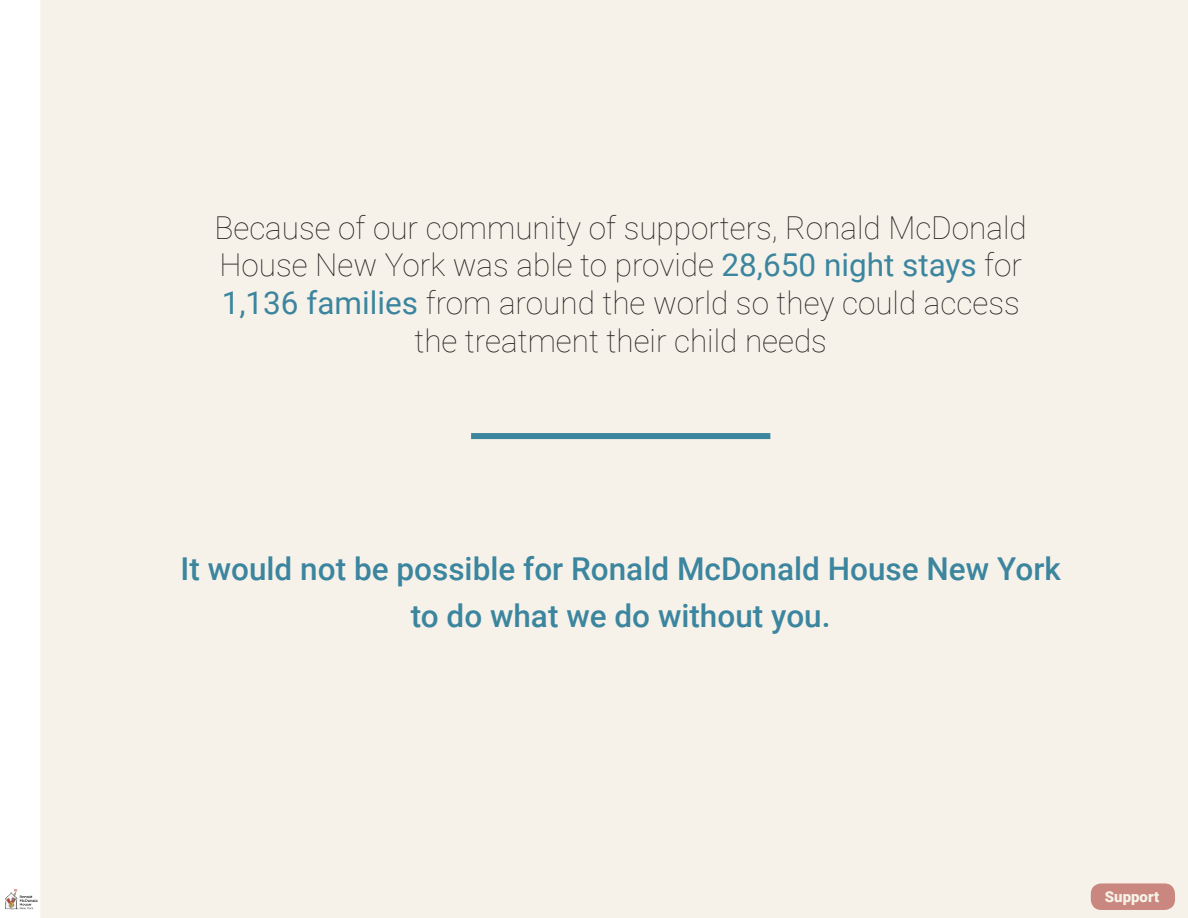
<style>
.page{position:relative;width:1188px;height:918px;background:#fff}
.page>*{position:absolute;margin:0;border:0;box-sizing:border-box;transform-origin:0 0}
.t1{font:100 31.5px/37.8px "Roboto";color:#231f20;text-align:center}
.t2{font:500 31.5px/47.2px "Roboto";color:#3c859f;text-align:center}
.t3{font:900 15px "Roboto";color:#fff}
.s1{font-weight:400;color:#3c859f}
</style>
<div class="page">
<img style="left:5px;top:890px;width:32px;height:20px">
<div style="left:40px;top:0;width:1148px;height:918px;background:#f6f2e9"></div>
<div style="left:471px;top:433px;width:299px;height:6px;background:#3c859f"></div>
<p class="t1" style="left:214px;top:207px;width:814px">Because of our community of supporters, Ronald McDonald House New York was able to provide <span class="s1">28,650 night stays</span> for <span class="s1">1,136 families</span> from around the world so they could access the treatment their child needs</p>
<p class="t2" style="left:181px;top:544px;width:882px">It would not be possible for Ronald McDonald House New York to do what we do without you.</p>
<p class="t3" style="left:1105px;top:886px;width:56px">Support</p>
</div>
